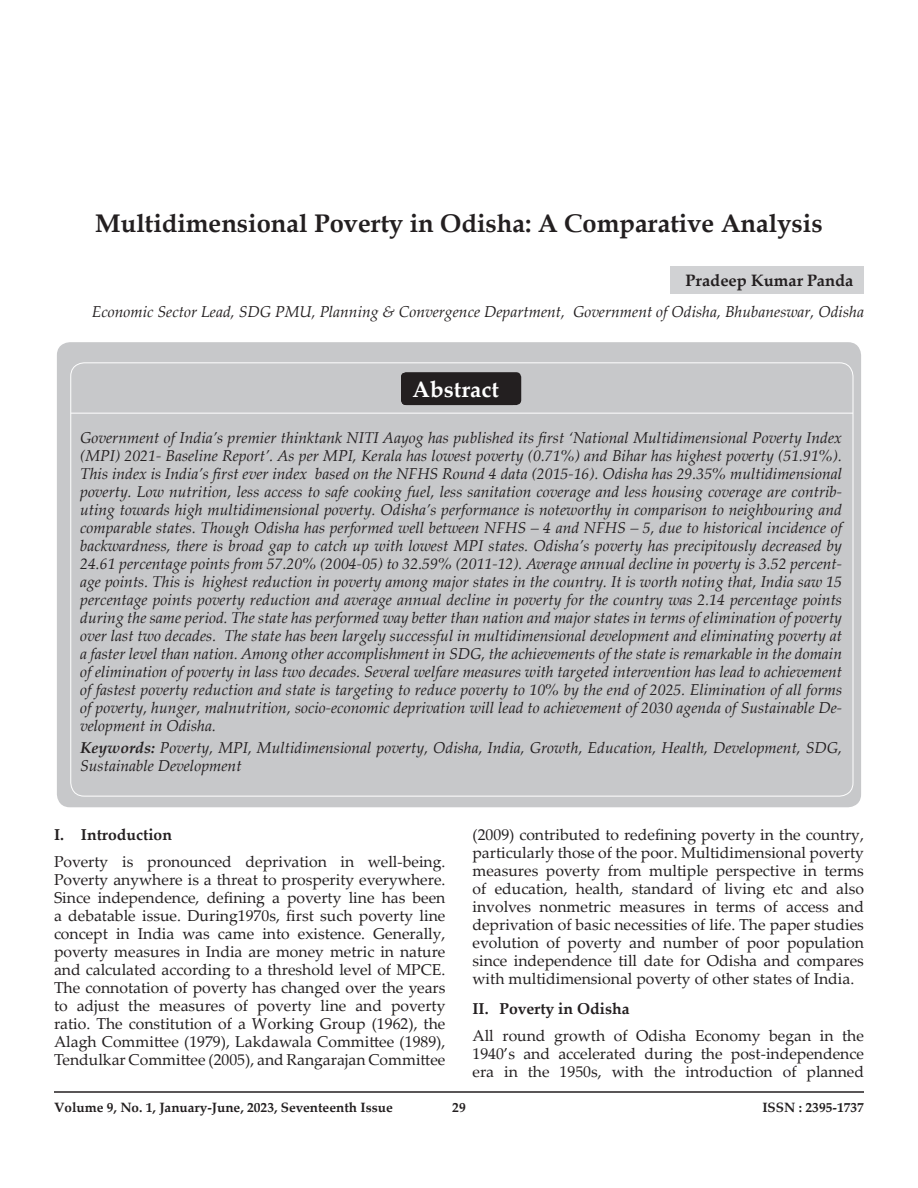
<style>
.page{position:relative;width:918px;height:1188px;background:#fff}
.page>*{position:absolute;margin:0;border:0;box-sizing:border-box;transform-origin:0 0}
.t1{font:700 25.5px "Book Antiqua";color:#231f20}
.t2{font:700 22.5px "Palatino Linotype";color:#fff}
.t3{font:700 16.5px "Palatino Linotype";color:#231f20}
.t4{font:italic 15.75px/18px "Palatino Linotype";color:#231f20;text-align:justify}
.t5{font:15.75px/18px "Palatino Linotype";color:#231f20;text-align:justify}
.t6{font:700 15.75px "Palatino Linotype";color:#231f20}
.t7{font:700 13.5px "Palatino Linotype";color:#231f20}
.s1{font-weight:700}
</style>
<div class="page">
<hr style="left:54px;top:1091px;width:810px;height:2px;background:#231f20">
<div style="left:671px;top:266px;width:193px;height:28px;background:#d1d2d4"></div>
<div style="left:57px;top:342px;width:804px;height:465px;background:#c7c8ca;border-radius:13px"></div>
<div style="left:401px;top:372px;width:120px;height:33px;background:#231f20;border-radius:5px"></div>
<hr style="left:71px;top:413px;width:782px;height:1px;background:#fff">
<h1 class="t1" style="left:95px;top:206px;width:729px">Multidimensional Poverty in Odisha: A Comparative Analysis</h1>
<p class="t3" style="left:686px;top:269px;width:169px">Pradeep Kumar Panda</p>
<p class="t4" style="left:92px;top:302px;width:774px">Economic Sector Lead, SDG PMU, Planning &amp; Convergence Department, Government of Odisha, Bhubaneswar, Odisha</p>
<h2 class="t2" style="left:413px;top:373px;width:88px">Abstract</h2>
<p class="t4" style="left:80px;top:428px;width:764px">Government of India’s premier thinktank NITI Aayog has published its first ‘National Multidimensional Poverty Index (MPI) 2021- Baseline Report’. As per MPI, Kerala has lowest poverty (0.71%) and Bihar has highest poverty (51.91%).<br>This index is India’s first ever index based on the NFHS Round 4 data (2015-16). Odisha has 29.35% multidimensional poverty. Low nutrition, less access to safe cooking fuel, less sanitation coverage and less housing coverage are contrib&shy;uting towards high multidimensional poverty. Odisha’s performance is noteworthy in comparison to neighbouring and comparable states. Though Odisha has performed well between NFHS – 4 and NFHS – 5, due to historical incidence of backwardness, there is broad gap to catch up with lowest MPI states. Odisha’s poverty has precipitously decreased by 24.61 percentage points from 57.20% (2004-05) to 32.59% (2011-12). Average annual decline in poverty is 3.52 percent&shy;age points. This is highest reduction in poverty among major states in the country. It is worth noting that, India saw 15 percentage points poverty reduction and average annual decline in poverty for the country was 2.14 percentage points during the same period. The state has performed way better than nation and major states in terms of elimination of poverty over last two decades. The state has been largely successful in multidimensional development and eliminating poverty at a faster level than nation. Among other accomplishment in SDG, the achievements of the state is remarkable in the domain of elimination of poverty in lass two decades. Several welfare measures with targeted intervention has lead to achievement of fastest poverty reduction and state is targeting to reduce poverty to 10% by the end of 2025. Elimination of all forms of poverty, hunger, malnutrition, socio-economic deprivation will lead to achievement of 2030 agenda of Sustainable De&shy;velopment in Odisha.</p>
<p class="t4" style="left:80px;top:738px;width:763px"><span class="s1">Keywords:</span> Poverty, MPI, Multidimensional poverty, Odisha, India, Growth, Education, Health, Development, SDG,<br>Sustainable Development</p>
<p class="t6" style="left:54px;top:823px;width:119px">I. Introduction</p>
<p class="t5" style="left:54px;top:852px;width:393px">Poverty is pronounced deprivation in well-being.<br>Poverty anywhere is a threat to prosperity everywhere.<br>Since independence, defining a poverty line has been a debatable issue. During1970s, first such poverty line concept in India was came into existence. Generally, poverty measures in India are money metric in nature and calculated according to a threshold level of MPCE.<br>The connotation of poverty has changed over the years to adjust the measures of poverty line and poverty ratio. The constitution of a Working Group (1962), the Alagh Committee (1979), Lakdawala Committee (1989), Tendulkar Committee (2005), and Rangarajan Committee</p>
<p class="t5" style="left:472px;top:825px;width:393px">(2009) contributed to redefining poverty in the country, particularly those of the poor. Multidimensional poverty measures poverty from multiple perspective in terms of education, health, standard of living etc and also involves nonmetric measures in terms of access and deprivation of basic necessities of life. The paper studies evolution of poverty and number of poor population since independence till date for Odisha and compares with multidimensional poverty of other states of India.</p>
<p class="t6" style="left:472px;top:997px;width:159px">II. Poverty in Odisha</p>
<p class="t5" style="left:472px;top:1026px;width:393px">All round growth of Odisha Economy began in the 1940’s and accelerated during the post-independence era in the 1950s, with the introduction of planned</p>
<p class="t7" style="left:54px;top:1097px;width:340px">Volume 9, No. 1, January-June, 2023, Seventeenth Issue</p>
<p class="t7" style="left:452px;top:1097px;width:15px">29</p>
<p class="t7" style="left:762px;top:1097px;width:103px">ISSN : 2395-1737</p>
</div>
